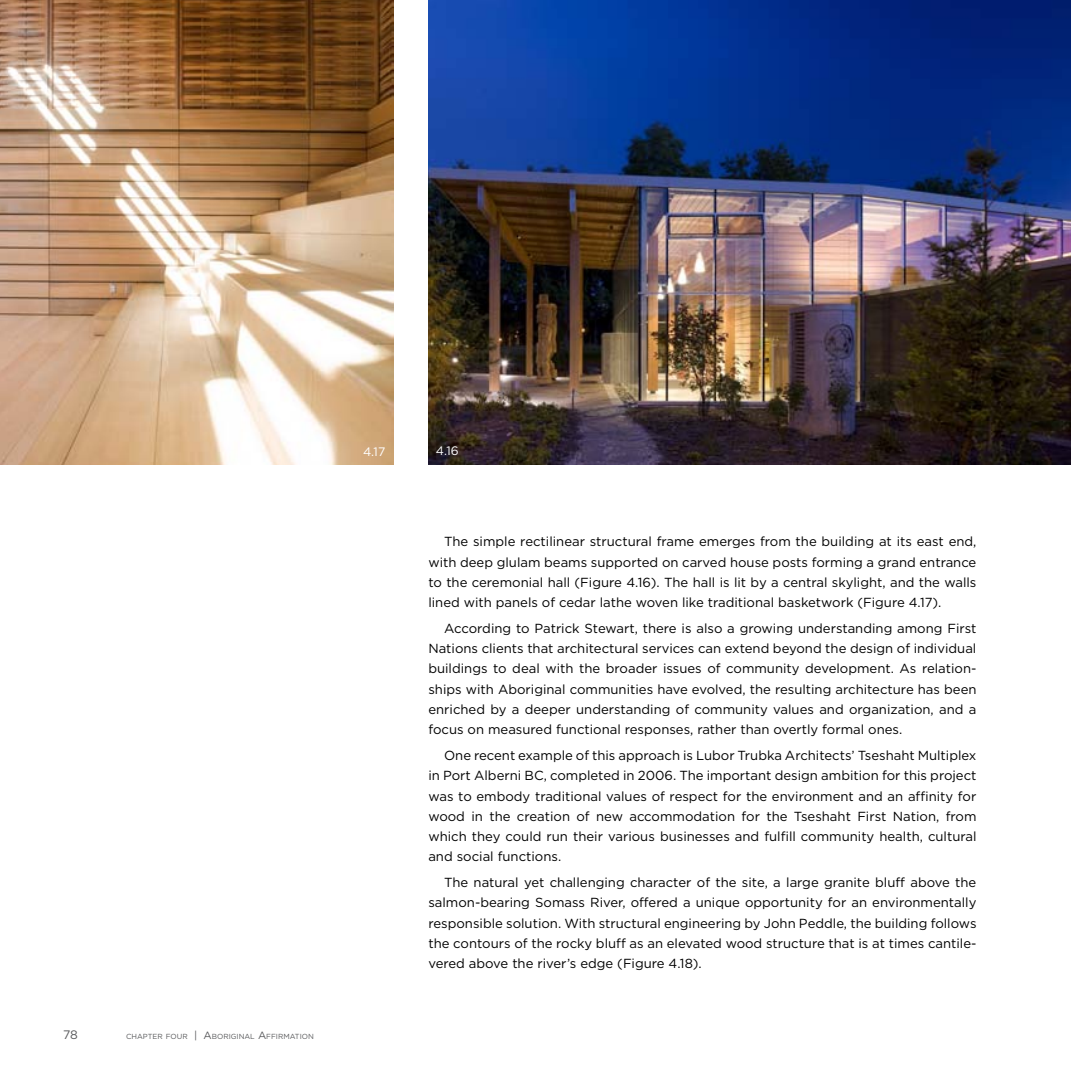
<style>
.page{position:relative;width:1071px;height:1071px;background:#fff}
.page>*{position:absolute;margin:0;border:0;box-sizing:border-box;transform-origin:0 0}
.t1{font:13.12px/20.1px "Gotham";color:#000;text-align:justify}
.t2{font:12.25px "Gotham";color:#fff}
.t3{font:12.25px "Gotham";color:#58595b}
.t4{font:7.35px "Gotham";color:#58595b}
.s1{font-size:10.5px}
</style>
<div class="page">
<img style="left:428px;top:0;width:643px;height:465px">
<img style="left:0;top:0;width:393px;height:465px">
<p class="t3" style="left:63px;top:1028px;width:16px">78</p>
<p class="t4" style="left:126px;top:1032px;width:188px">CHAPTER FOUR <span class="s1">| A</span>BORIGINAL <span class="s1">A</span>FFIRMATION</p>
<p class="t2" style="left:363px;top:445px;width:24px">4.17</p>
<p class="t2" style="left:436px;top:444px;width:24px">4.16</p>
<p class="t1" style="left:428px;top:532px;width:550px;text-indent:16px">The simple rectilinear structural frame emerges from the building at its east end, with deep glulam beams supported on carved house posts forming a grand entrance to the ceremonial hall (Figure 4.16). The hall is lit by a central skylight, and the walls lined with panels of cedar lathe woven like traditional basketwork (Figure 4.17).</p>
<p class="t1" style="left:428px;top:618px;width:550px;text-indent:16px">According to Patrick Stewart, there is also a growing understanding among First Nations clients that architectural services can extend beyond the design of individual buildings to deal with the broader issues of community development. As relation&shy;ships with Aboriginal communities have evolved, the resulting architecture has been enriched by a deeper understanding of community values and organization, and a focus on measured functional responses, rather than overtly formal ones.</p>
<p class="t1" style="left:428px;top:745px;width:550px;text-indent:16px">One recent example of this approach is Lubor Trubka Architects’ Tseshaht Multiplex in Port Alberni BC, completed in 2006. The important design ambition for this project was to embody traditional values of respect for the environment and an affinity for wood in the creation of new accommodation for the Tseshaht First Nation, from which they could run their various businesses and fulfill community health, cultural and social functions.</p>
<p class="t1" style="left:428px;top:872px;width:550px;text-indent:16px">The natural yet challenging character of the site, a large granite bluff above the salmon-bearing Somass River, offered a unique opportunity for an environmentally responsible solution. With structural engineering by John Peddle, the building follows the contours of the rocky bluff as an elevated wood structure that is at times cantile&shy;vered above the river’s edge (Figure 4.18).</p>
</div>
